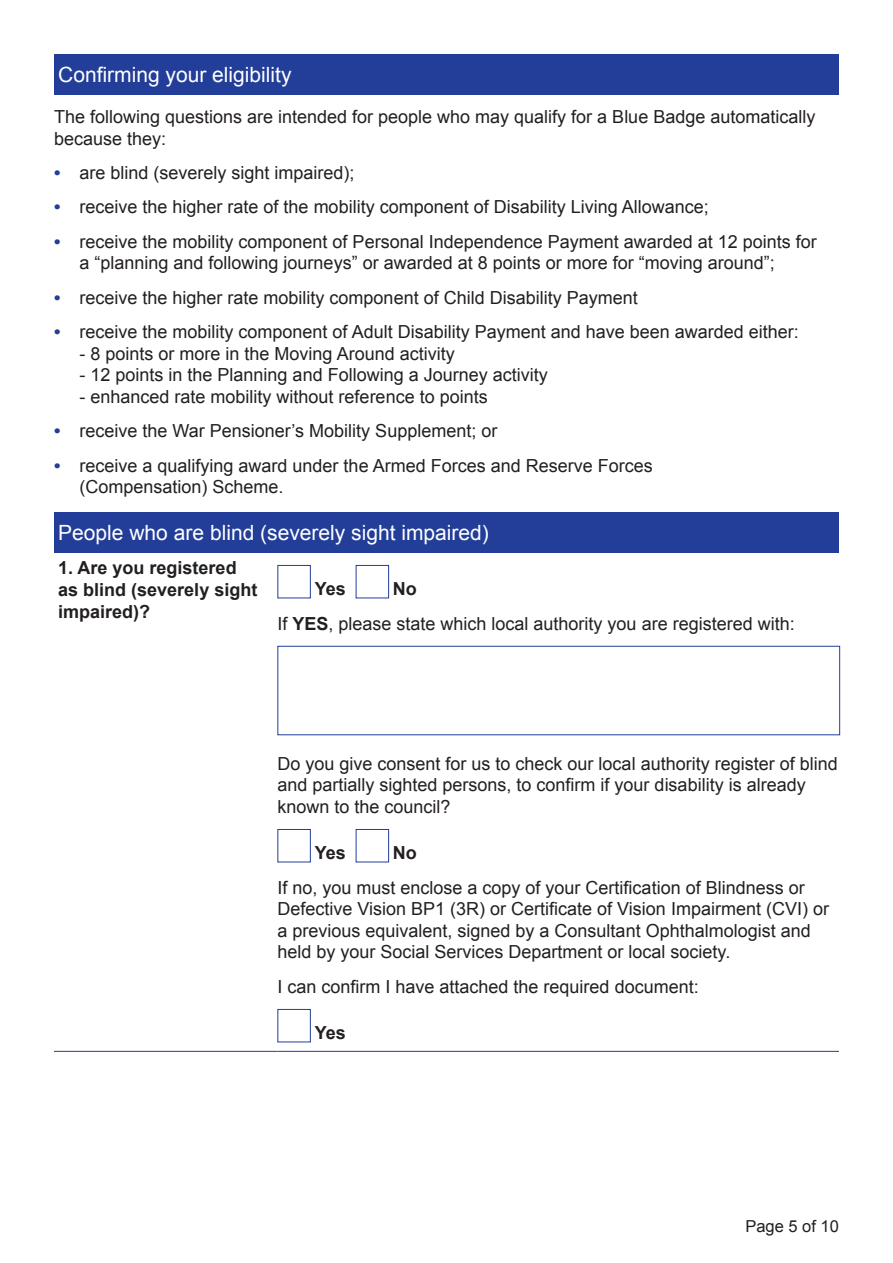
<style>
.page{position:relative;width:893px;height:1263px;background:#fff}
.page>*{position:absolute;margin:0;border:0;box-sizing:border-box;transform-origin:0 0}
.t1{font:21px "Arial";color:#fff}
.Body{font:18px/21.6px "Arial";color:#231f20}
.t2{font:700 18px/21.6px "Arial";color:#231f20}
.t3{font:16.5px "Arial";color:#231f20}
.s1{font-weight:700;color:#233e98}
.s2{font-weight:700}
</style>
<div class="page">
<div style="left:54px;top:54px;width:785px;height:41px;background:#233e98"></div>
<div style="left:54px;top:512px;width:785px;height:41px;background:#233e98"></div>
<hr style="left:54px;top:1051px;width:223px;height:1px;background:#233e98">
<hr style="left:277px;top:1051px;width:562px;height:1px;background:#233e98">
<div style="left:277px;top:565px;width:34px;height:33px;border:1px solid #233e98"></div>
<div style="left:356px;top:565px;width:33px;height:33px;border:1px solid #233e98"></div>
<div style="left:277px;top:646px;width:563px;height:89px;border:1px solid #233e98"></div>
<div style="left:277px;top:829px;width:34px;height:33px;border:1px solid #233e98"></div>
<div style="left:356px;top:829px;width:33px;height:33px;border:1px solid #233e98"></div>
<div style="left:277px;top:1009px;width:34px;height:33px;border:1px solid #233e98"></div>
<p class="t1" style="left:58px;top:61px;width:235px">Confirming your eligibility</p>
<p class="Body" style="left:54px;top:106px;width:763px">The following questions are intended for people who may qualify for a Blue Badge automatically because they:</p>
<p class="Body" style="left:54px;top:162px;width:302px"><span class="s1">•</span> are blind (severely sight impaired);</p>
<p class="Body" style="left:54px;top:197px;width:656px"><span class="s1">•</span> receive the higher rate of the mobility component of Disability Living Allowance;</p>
<p class="Body" style="left:80px;top:231px;width:739px;text-indent:-26px"><span class="s1">•</span> receive the mobility component of Personal Independence Payment awarded at 12 points for a “planning and following journeys” or awarded at 8 points or more for “moving around”;</p>
<p class="Body" style="left:54px;top:287px;width:585px"><span class="s1">•</span> receive the higher rate mobility component of Child Disability Payment</p>
<p class="Body" style="left:54px;top:321px;width:746px"><span class="s1">•</span> receive the mobility component of Adult Disability Payment and have been awarded either:</p>
<p class="Body" style="left:80px;top:343px;width:377px">- 8 points or more in the Moving Around activity</p>
<p class="Body" style="left:80px;top:364px;width:470px">- 12 points in the Planning and Following a Journey activity</p>
<p class="Body" style="left:80px;top:386px;width:410px">- enhanced rate mobility without reference to points</p>
<p class="Body" style="left:54px;top:420px;width:445px"><span class="s1">•</span> receive the War Pensioner’s Mobility Supplement; or</p>
<p class="Body" style="left:80px;top:455px;width:575px;text-indent:-26px"><span class="s1">•</span> receive a qualifying award under the Armed Forces and Reserve Forces (Compensation) Scheme.</p>
<p class="t1" style="left:58px;top:519px;width:432px">People who are blind (severely sight impaired)</p>
<p class="t2" style="left:58px;top:558px;width:201px">1. Are you registered as blind (severely sight impaired)?</p>
<p class="t2" style="left:315px;top:579px;width:33px">Yes</p>
<p class="t2" style="left:393px;top:579px;width:25px">No</p>
<p class="Body" style="left:277px;top:613px;width:519px">If <span class="s2">YES</span>, please state which local authority you are registered with:</p>
<p class="Body" style="left:277px;top:753px;width:562px">Do you give consent for us to check our local authority register of blind and partially sighted persons, to confirm if your disability is already known to the council?</p>
<p class="t2" style="left:315px;top:843px;width:33px">Yes</p>
<p class="t2" style="left:393px;top:843px;width:25px">No</p>
<p class="Body" style="left:277px;top:877px;width:553px">If no, you must enclose a copy of your Certification of Blindness or Defective Vision BP1 (3R) or Certificate of Vision Impairment (CVI) or a previous equivalent, signed by a Consultant Ophthalmologist and held by your Social Services Department or local society.</p>
<p class="Body" style="left:277px;top:976px;width:423px">I can confirm I have attached the required document:</p>
<p class="t2" style="left:315px;top:1023px;width:33px">Yes</p>
<p class="t3" style="left:745px;top:1216px;width:95px">Page 5 of 10</p>
</div>
